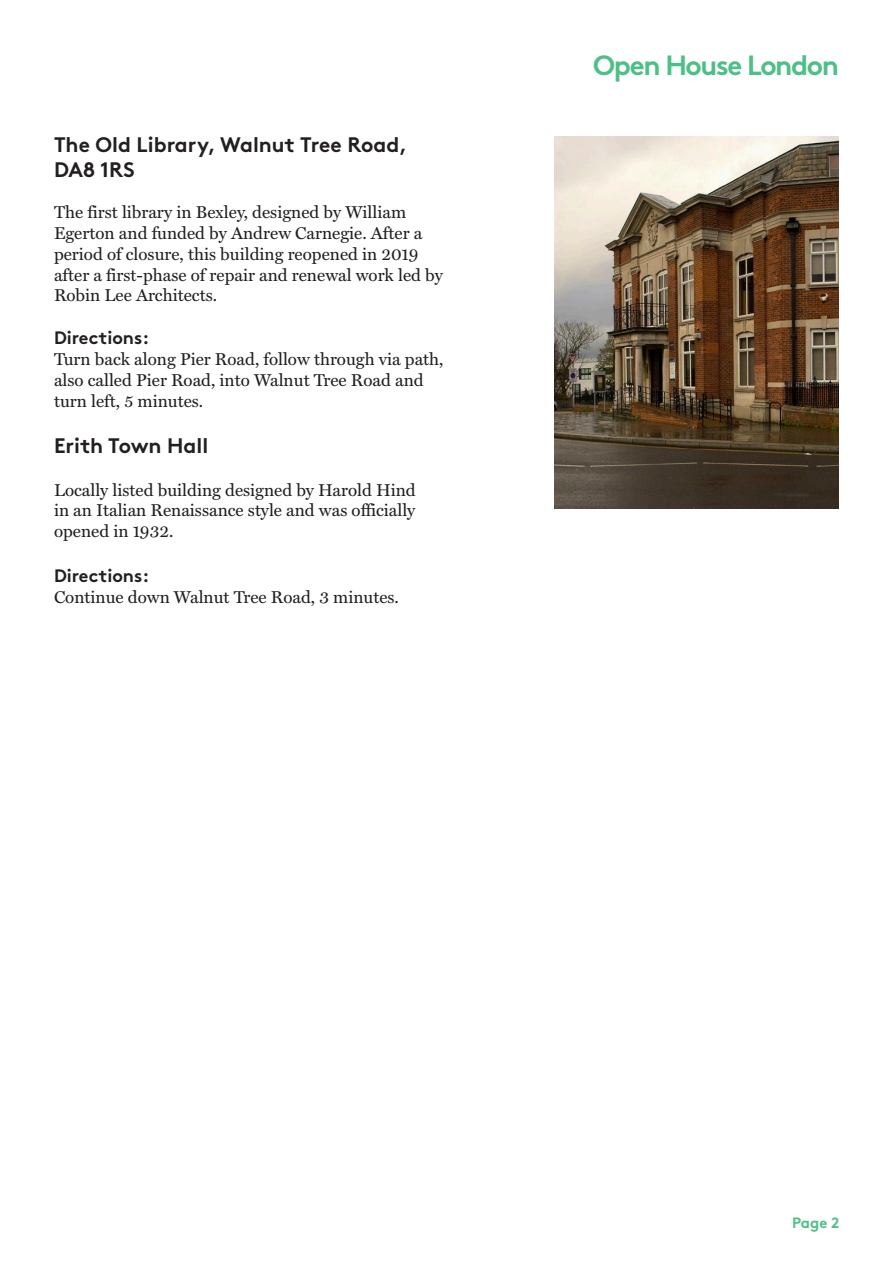
<style>
.page{position:relative;width:893px;height:1263px;background:#fff}
.page>*{position:absolute;margin:0;border:0;box-sizing:border-box;transform-origin:0 0}
.t1{font:700 27.75px "Brown Std";letter-spacing:-.05em;color:#4ebf87}
.t2{font:21px/25.2px "Brown Std Bold Alt";color:#231f20}
.t3{font:18px "Brown Std Bold Alt";color:#231f20}
.t4{font:17.25px/20.7px "Miller Text";color:#231f20}
.t5{font:700 15px "Brown Std";color:#4ebf87}
</style>
<div class="page">
<img style="left:555px;top:136px;width:284px;height:373px">
<p class="t2" style="left:54px;top:132px;width:355px">The Old Library, Walnut Tree Road,<br>DA8 1RS</p>
<p class="t4" style="left:54px;top:202px;width:390px">The first library in Bexley, designed by William Egerton and funded by Andrew Carnegie. After a period of closure, this building reopened in 2019 after a first-phase of repair and renewal work led by Robin Lee Architects.</p>
<p class="t3" style="left:54px;top:327px;width:97px">Directions:</p>
<p class="t4" style="left:54px;top:349px;width:391px">Turn back along Pier Road, follow through via path, also called Pier Road, into Walnut Tree Road and turn left, 5 minutes.</p>
<p class="t2" style="left:54px;top:433px;width:156px">Erith Town Hall</p>
<p class="t4" style="left:54px;top:479px;width:363px;text-align:justify">Locally listed building designed by Harold Hind in an Italian Renaissance style and was officially opened in 1932.</p>
<p class="t3" style="left:54px;top:565px;width:97px">Directions:</p>
<p class="t4" style="left:54px;top:586px;width:346px">Continue down Walnut Tree Road, 3 minutes.</p>
<h1 class="t1" style="left:593px;top:48px;width:247px">Open House London</h1>
<p class="t5" style="left:792px;top:1214px;width:49px">Page 2</p>
</div>
